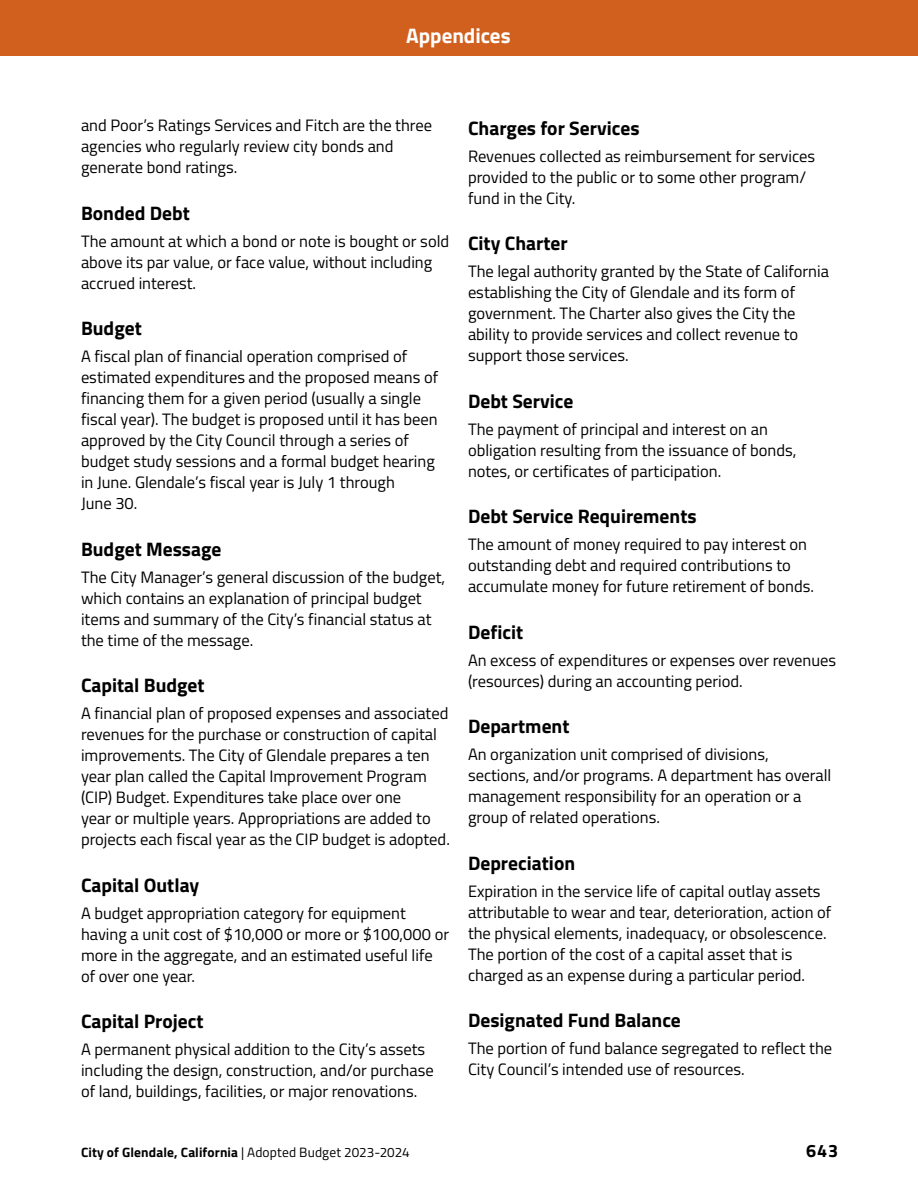
<style>
.page{position:relative;width:918px;height:1188px;background:#fff}
.page>*{position:absolute;margin:0;border:0;box-sizing:border-box;transform-origin:0 0}
.t1{font:700 21px "Titillium Web";color:#fff}
.Heading_3{font:700 19.5px "Titillium Web";color:#000}
.t2{font:700 18px "Titillium Web";color:#000}
.t3{font:16.5px/21px "Titillium Web";color:#000}
.t4{font:700 13.5px "Titillium Web";letter-spacing:.01em;color:#000}
.s1{font-weight:400}
</style>
<div class="page">
<div style="left:0;top:0;width:918px;height:56px;background:#d1601f"></div>
<p class="t1" style="left:406px;top:19px;width:106px">Appendices</p>
<p class="t3" style="left:81px;top:114px;width:353px">and Poor’s Ratings Services and Fitch are the three agencies who regularly review city bonds and generate bond ratings.</p>
<h5 class="Heading_3" style="left:81px;top:198px;width:110px">Bonded Debt</h5>
<p class="t3" style="left:81px;top:230px;width:370px">The amount at which a bond or note is bought or sold above its par value, or face value, without including accrued interest.</p>
<h5 class="Heading_3" style="left:81px;top:313px;width:62px">Budget</h5>
<p class="t3" style="left:81px;top:345px;width:359px">A fiscal plan of financial operation comprised of estimated expenditures and the proposed means of financing them for a given period (usually a single fiscal year). The budget is proposed until it has been approved by the City Council through a series of budget study sessions and a formal budget hearing in June. Glendale’s fiscal year is July 1 through<br>June 30.</p>
<h5 class="Heading_3" style="left:81px;top:534px;width:142px">Budget Message</h5>
<p class="t3" style="left:81px;top:566px;width:366px">The City Manager’s general discussion of the budget, which contains an explanation of principal budget items and summary of the City’s financial status at the time of the message.</p>
<h5 class="Heading_3" style="left:81px;top:670px;width:125px">Capital Budget</h5>
<p class="t3" style="left:81px;top:702px;width:370px">A financial plan of proposed expenses and associated revenues for the purchase or construction of capital improvements. The City of Glendale prepares a ten year plan called the Capital Improvement Program (CIP) Budget. Expenditures take place over one<br>year or multiple years. Appropriations are added to projects each fiscal year as the CIP budget is adopted.</p>
<h5 class="Heading_3" style="left:81px;top:870px;width:120px">Capital Outlay</h5>
<p class="t3" style="left:81px;top:902px;width:370px">A budget appropriation category for equipment having a unit cost of $10,000 or more or $100,000 or more in the aggregate, and an estimated useful life of over one year.</p>
<h5 class="Heading_3" style="left:81px;top:1006px;width:124px">Capital Project</h5>
<p class="t3" style="left:81px;top:1038px;width:354px">A permanent physical addition to the City’s assets including the design, construction, and/or purchase of land, buildings, facilities, or major renovations.</p>
<h5 class="Heading_3" style="left:468px;top:113px;width:173px">Charges for Services</h5>
<p class="t3" style="left:468px;top:145px;width:349px">Revenues collected as reimbursement for services provided to the public or to some other program/ fund in the City.</p>
<h5 class="Heading_3" style="left:468px;top:228px;width:101px">City Charter</h5>
<p class="t3" style="left:468px;top:260px;width:362px">The legal authority granted by the State of California establishing the City of Glendale and its form of government. The Charter also gives the City the ability to provide services and collect revenue to support those services.</p>
<h5 class="Heading_3" style="left:468px;top:386px;width:107px">Debt Service</h5>
<p class="t3" style="left:468px;top:418px;width:330px">The payment of principal and interest on an obligation resulting from the issuance of bonds, notes, or certificates of participation.</p>
<h5 class="Heading_3" style="left:468px;top:501px;width:230px">Debt Service Requirements</h5>
<p class="t3" style="left:468px;top:533px;width:347px">The amount of money required to pay interest on outstanding debt and required contributions to accumulate money for future retirement of bonds.</p>
<h5 class="Heading_3" style="left:468px;top:617px;width:57px">Deficit</h5>
<p class="t3" style="left:468px;top:649px;width:370px">An excess of expenditures or expenses over revenues (resources) during an accounting period.</p>
<h5 class="Heading_3" style="left:468px;top:711px;width:103px">Department</h5>
<p class="t3" style="left:468px;top:743px;width:365px">An organization unit comprised of divisions, sections, and/or programs. A department has overall management responsibility for an operation or a group of related operations.</p>
<h5 class="Heading_3" style="left:468px;top:848px;width:109px">Depreciation</h5>
<p class="t3" style="left:468px;top:880px;width:365px">Expiration in the service life of capital outlay assets attributable to wear and tear, deterioration, action of the physical elements, inadequacy, or obsolescence.<br>The portion of the cost of a capital asset that is charged as an expense during a particular period.</p>
<h5 class="Heading_3" style="left:468px;top:1005px;width:214px">Designated Fund Balance</h5>
<p class="t3" style="left:468px;top:1037px;width:366px">The portion of fund balance segregated to reflect the<br>City Council’s intended use of resources.</p>
<p class="t4" style="left:81px;top:1142px;width:330px">City of Glendale, California <span class="s1">| Adopted Budget 2023-2024</span></p>
<p class="t2" style="left:806px;top:1137px;width:34px">643</p>
</div>
